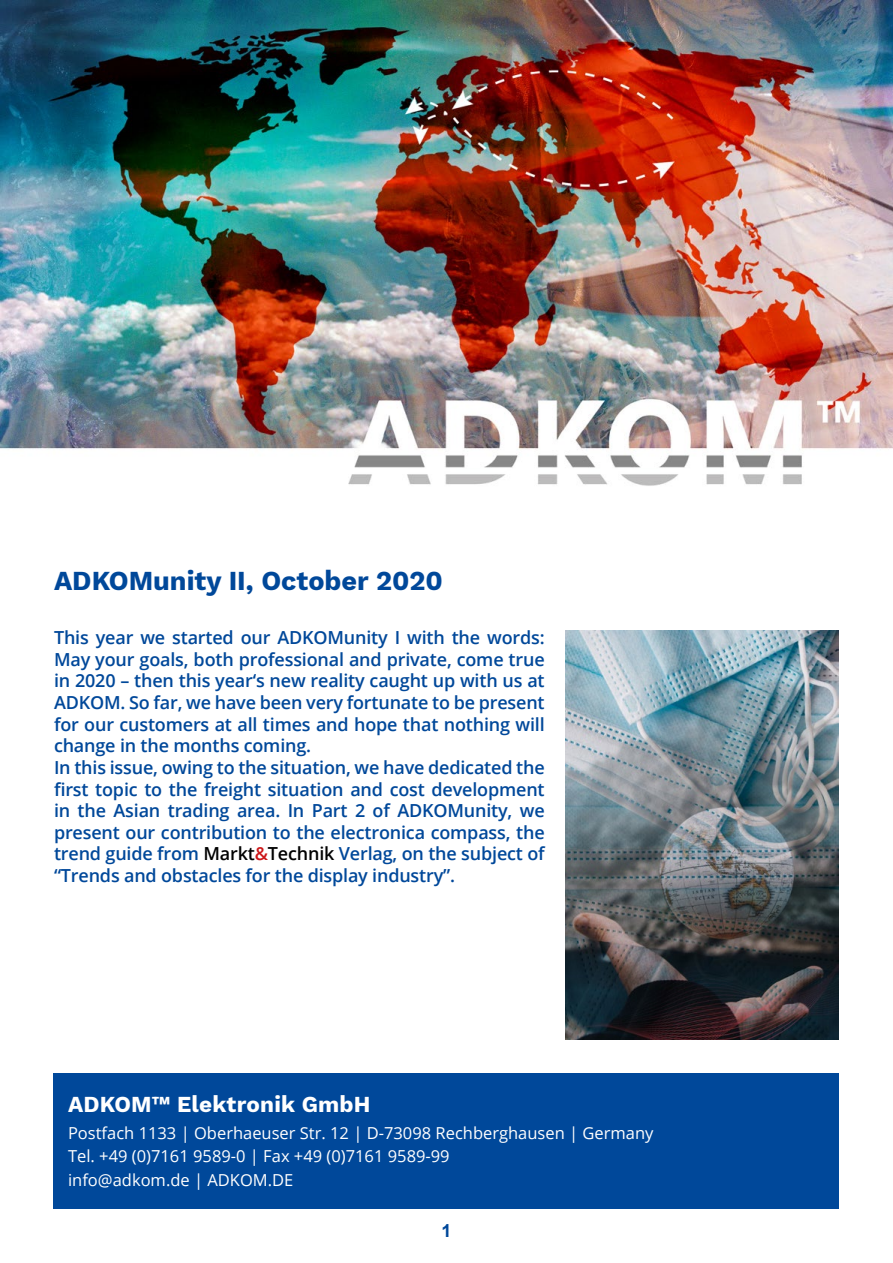
<style>
.page{position:relative;width:893px;height:1263px;background:#fff}
.page>*{position:absolute;margin:0;border:0;box-sizing:border-box;transform-origin:0 0}
.t1{font:700 27px "Work Sans";color:#00489a}
.t2{font:700 22.5px "Work Sans";letter-spacing:.01em;color:#fff}
.t3{font:600 18px/21.6px "Open Sans";letter-spacing:-.01em;color:#00489a}
.t4{font:700 18px "Arial";color:#00489a}
.t5{font:16.5px/23.4px "Open Sans";color:#fff}
.s1{color:#000}
.s2{color:#cd1719}
</style>
<div class="page">
<div style="left:54px;top:1073px;width:785px;height:136px;background:#00489a"></div>
<img style="left:0;top:0;width:893px;height:486px">
<img style="left:566px;top:630px;width:273px;height:410px">
<h1 class="t1" style="left:54px;top:560px;width:391px">ADKOMunity II, October 2020</h1>
<p class="t3" style="left:54px;top:626px;width:492px">This year we started our ADKOMunity I with the words:<br>May your goals, both professional and private, come true in 2020 – then this year‘s new reality caught up with us at ADKOM. So far, we have been very fortunate to be present for our customers at all times and hope that nothing will change in the months coming.<br>In this issue, owing to the situation, we have dedicated the first topic to the freight situation and cost development in the Asian trading area. In Part 2 of ADKOMunity, we present our contribution to the electronica compass, the trend guide from <span class="s1">Markt</span><span class="s2">&amp;</span><span class="s1">Technik</span> Verlag, on the subject of “Trends and obstacles for the display industry”.</p>
<p class="t2" style="left:68px;top:1087px;width:304px">ADKOM™ Elektronik GmbH</p>
<p class="t5" style="left:68px;top:1120px;width:587px">Postfach 1133 | Oberhaeuser Str. 12 | D-73098 Rechberghausen | Germany<br>Tel. +49 (0)7161 9589-0 | Fax +49 (0)7161 9589-99<br>info@adkom.de | ADKOM.DE</p>
<p class="t4" style="left:441px;top:1218px;width:12px">1</p>
</div>
